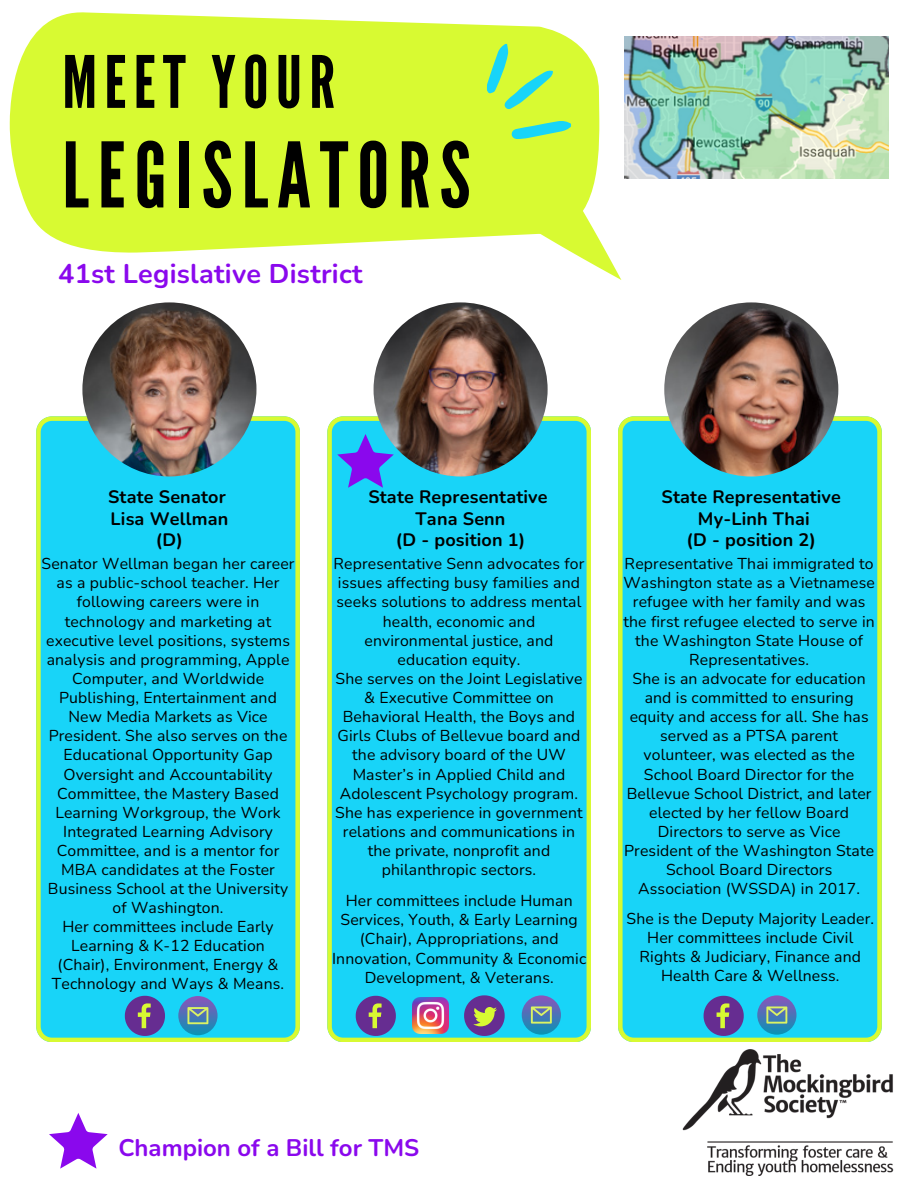
<style>
.page{position:relative;width:918px;height:1188px;background:#fff}
.page>*{position:absolute;margin:0;border:0;box-sizing:border-box;transform-origin:0 0}
.t1{font:90px "League Gothic";letter-spacing:.1em;color:#000}
.t2{font:72px "League Gothic";letter-spacing:.1em;color:#000}
.t3{font:700 27px "Nunito";letter-spacing:.01em;color:#8a08ed}
.t4{font:700 24px "Nunito";color:#8a08ed}
.t5{font:700 18px/21.3px "Nunito";letter-spacing:.01em;color:#000;text-align:center}
.t6{font:15.75px/19.2px "Nunito";letter-spacing:.01em;color:#000;text-align:center}
</style>
<div class="page">
<div style="left:36px;top:416px;width:263px;height:626px;background:#18d4f8"></div>
<img style="left:82px;top:302px;width:174px;height:175px;border-radius:50%">
<div style="left:327px;top:416px;width:264px;height:626px;background:#18d4f8"></div>
<img style="left:374px;top:302px;width:174px;height:175px;border-radius:50%">
<div style="left:618px;top:416px;width:263px;height:626px;background:#18d4f8"></div>
<img style="left:664px;top:302px;width:174px;height:175px;border-radius:50%">
<svg style="left:337px;top:434px;width:57px;height:54px;background:#4782f2"></svg>
<svg style="left:757px;top:995px;width:39px;height:40px"></svg>
<svg style="left:766px;top:1006px;width:21px;height:18px"></svg>
<svg style="left:704px;top:996px;width:40px;height:40px;background:#61649c"></svg>
<img style="left:412px;top:997px;width:36px;height:36px">
<svg style="left:464px;top:995px;width:41px;height:41px;background:#667498"></svg>
<svg style="left:522px;top:995px;width:39px;height:40px"></svg>
<svg style="left:531px;top:1006px;width:21px;height:18px"></svg>
<svg style="left:356px;top:996px;width:40px;height:40px;background:#61649c"></svg>
<svg style="left:178px;top:996px;width:40px;height:39px"></svg>
<svg style="left:187px;top:1007px;width:21px;height:17px"></svg>
<svg style="left:125px;top:996px;width:40px;height:40px;background:#61649c"></svg>
<img style="left:624px;top:36px;width:264px;height:142px">
<img style="left:682px;top:1050px;width:212px;height:126px">
<svg style="left:49px;top:1113px;width:59px;height:56px"></svg>
<svg style="left:10px;top:12px;width:590px;height:241px"></svg>
<div style="left:33px;top:21px;width:557px;height:218px;background:#d8fa32"></div>
<svg style="left:484px;top:168px;width:137px;height:112px"></svg>
<svg style="left:485px;top:43px;width:88px;height:97px;background:#b2f258"></svg>
<p class="t2" style="left:62px;top:41px;width:274px">MEET YOUR</p>
<p class="t1" style="left:62px;top:123px;width:410px">LEGISLATORS</p>
<p class="t3" style="left:58px;top:255px;width:306px">41st Legislative District</p>
<h3 class="t5" style="left:108px;top:487px;width:122px">State Senator<br>Lisa Wellman (D)</h3>
<p class="t5" style="left:368px;top:487px;width:181px">State Representative<br>Tana Senn<br>(D - position 1)</p>
<h1 class="t5" style="left:662px;top:487px;width:181px">State Representative<br>My-Linh Thai<br>(D - position 2)</h1>
<p class="t6" style="left:42px;top:554px;width:254px">Senator Wellman began her career as a public-school teacher. Her following careers were in technology and marketing at executive level positions, systems analysis and programming, Apple<br>Computer, and Worldwide<br>Publishing, Entertainment and<br>New Media Markets as Vice<br>President. She also serves on the<br>Educational Opportunity Gap<br>Oversight and Accountability<br>Committee, the Mastery Based<br>Learning Workgroup, the Work<br>Integrated Learning Advisory<br>Committee, and is a mentor for<br>MBA candidates at the Foster<br>Business School at the University of Washington.</p>
<p class="t6" style="left:334px;top:554px;width:252px">Representative Senn advocates for issues affecting busy families and seeks solutions to address mental health, economic and environmental justice, and education equity.</p>
<h5 class="t6" style="left:336px;top:669px;width:248px">She serves on the Joint Legislative &amp; Executive Committee on<br>Behavioral Health, the Boys and<br>Girls Clubs of Bellevue board and the advisory board of the UW<br>Master’s in Applied Child and<br>Adolescent Psychology program.</h5>
<p class="t6" style="left:335px;top:803px;width:249px">She has experience in government relations and communications in the private, nonprofit and philanthropic sectors.</p>
<p class="t6" style="left:623px;top:554px;width:253px">Representative Thai immigrated to<br>Washington state as a Vietnamese refugee with her family and was the first refugee elected to serve in the Washington State House of<br>Representatives.</p>
<p class="t6" style="left:624px;top:669px;width:252px">She is an advocate for education and is committed to ensuring equity and access for all. She has served as a PTSA parent volunteer, was elected as the<br>School Board Director for the<br>Bellevue School District, and later elected by her fellow Board<br>Directors to serve as Vice<br>President of the Washington State<br>School Board Directors<br>Association (WSSDA) in 2017.</p>
<h5 class="t6" style="left:332px;top:891px;width:256px">Her committees include Human<br>Services, Youth, &amp; Early Learning (Chair), Appropriations, and<br>Innovation, Community &amp; Economic<br>Development, &amp; Veterans.</h5>
<p class="t6" style="left:52px;top:917px;width:234px">Her committees include Early<br>Learning &amp; K-12 Education (Chair), Environment, Energy &amp;<br>Technology and Ways &amp; Means.</p>
<p class="t6" style="left:627px;top:909px;width:249px">She is the Deputy Majority Leader.<br>Her committees include Civil<br>Rights &amp; Judiciary, Finance and</p>
<p class="t6" style="left:661px;top:967px;width:180px">Health Care &amp; Wellness.</p>
<p class="t4" style="left:118px;top:1132px;width:302px">Champion of a Bill for TMS</p>
</div>
